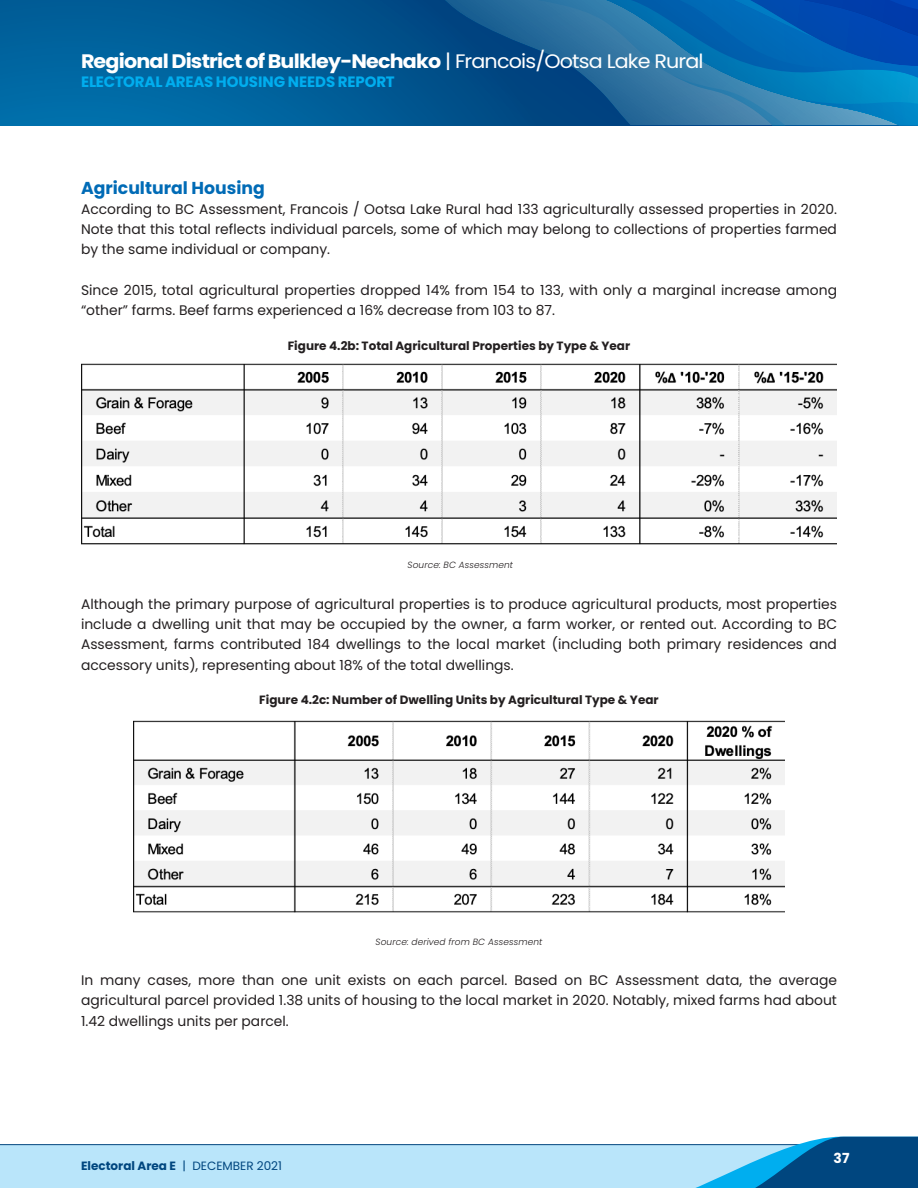
<style>
.page{position:relative;width:918px;height:1188px;background:#fff}
.page>*{position:absolute;margin:0;border:0;box-sizing:border-box;transform-origin:0 0}
.t1{font:700 19.5px "Poppins";letter-spacing:-.04em;color:#fff;scale:1.06 1}
.t2{font:700 17.25px "Poppins";color:#006bb6}
.t3{font:700 15px "Poppins";letter-spacing:-.005em;color:#00aeef}
.t4{font:13.8px/20.2px "Poppins";color:#231f20;text-align:justify}
.t5{font:700 13.8px "Poppins";color:#fff}
.Chart_Title{font:700 12px "Poppins";color:#231f20}
.t6{font:700 12px "Poppins";color:#00467f}
.Chart_Source{font:italic 300 9px "Poppins";letter-spacing:.01em;color:#231f20}
.s1{font-weight:400}
</style>
<div class="page">
<div style="left:0;top:0;width:918px;height:125px;background:#0065a0"></div>
<svg style="left:49px;top:0;width:383px;height:125px"></svg>
<svg style="left:432px;top:0;width:52px;height:125px;background:#024c86"></svg>
<svg style="left:484px;top:0;width:38px;height:125px;background:#084e87"></svg>
<svg style="left:522px;top:0;width:14px;height:125px;background:#0d5289"></svg>
<svg style="left:536px;top:0;width:105px;height:125px;background:#1d6296"></svg>
<svg style="left:641px;top:0;width:277px;height:125px;background:#126eb3"></svg>
<div style="left:0;top:1145px;width:918px;height:43px;background:#b9e5fa"></div>
<hr style="left:0;top:1144px;width:918px;height:1px;background:#00467f">
<svg style="left:647px;top:1137px;width:271px;height:51px"></svg>
<img style="left:133px;top:720px;width:652px;height:193px">
<img style="left:81px;top:363px;width:756px;height:182px">
<h1 class="t1" style="left:81px;top:50px;width:589px">Regional District of Bulkley-Nechako <span class="s1">| Francois/Ootsa Lake Rural</span></h1>
<p class="t3" style="left:81px;top:73px;width:315px">ELECTORAL AREAS HOUSING NEEDS REPORT</p>
<h3 class="t2" style="left:81px;top:178px;width:185px">Agricultural Housing</h3>
<p class="t4" style="left:81px;top:199px;width:758px">According to BC Assessment, Francois / Ootsa Lake Rural had 133 agriculturally assessed properties in 2020.<br>Note that this total reflects individual parcels, some of which may belong to collections of properties farmed by the same individual or company.</p>
<p class="t4" style="left:81px;top:280px;width:758px">Since 2015, total agricultural properties dropped 14% from 154 to 133, with only a marginal increase among “other” farms. Beef farms experienced a 16% decrease from 103 to 87.</p>
<p class="Chart_Title" style="left:288px;top:339px;width:344px">Figure 4.2b: Total Agricultural Properties by Type &amp; Year</p>
<p class="Chart_Source" style="left:408px;top:560px;width:107px">Source: BC Assessment</p>
<p class="t4" style="left:81px;top:594px;width:758px">Although the primary purpose of agricultural properties is to produce agricultural products, most properties include a dwelling unit that may be occupied by the owner, a farm worker, or rented out. According to BC Assessment, farms contributed 184 dwellings to the local market (including both primary residences and accessory units), representing about 18% of the total dwellings.</p>
<p class="Chart_Title" style="left:259px;top:693px;width:401px">Figure 4.2c: Number of Dwelling Units by Agricultural Type &amp; Year</p>
<p class="Chart_Source" style="left:376px;top:936px;width:168px">Source: derived from BC Assessment</p>
<p class="t4" style="left:81px;top:970px;width:758px">In many cases, more than one unit exists on each parcel. Based on BC Assessment data, the average agricultural parcel provided 1.38 units of housing to the local market in 2020. Notably, mixed farms had about 1.42 dwellings units per parcel.</p>
<p class="t6" style="left:81px;top:1159px;width:203px">Electoral Area E <span class="s1">| DECEMBER 2021</span></p>
<p class="t5" style="left:834px;top:1151px;width:17px">37</p>
</div>
